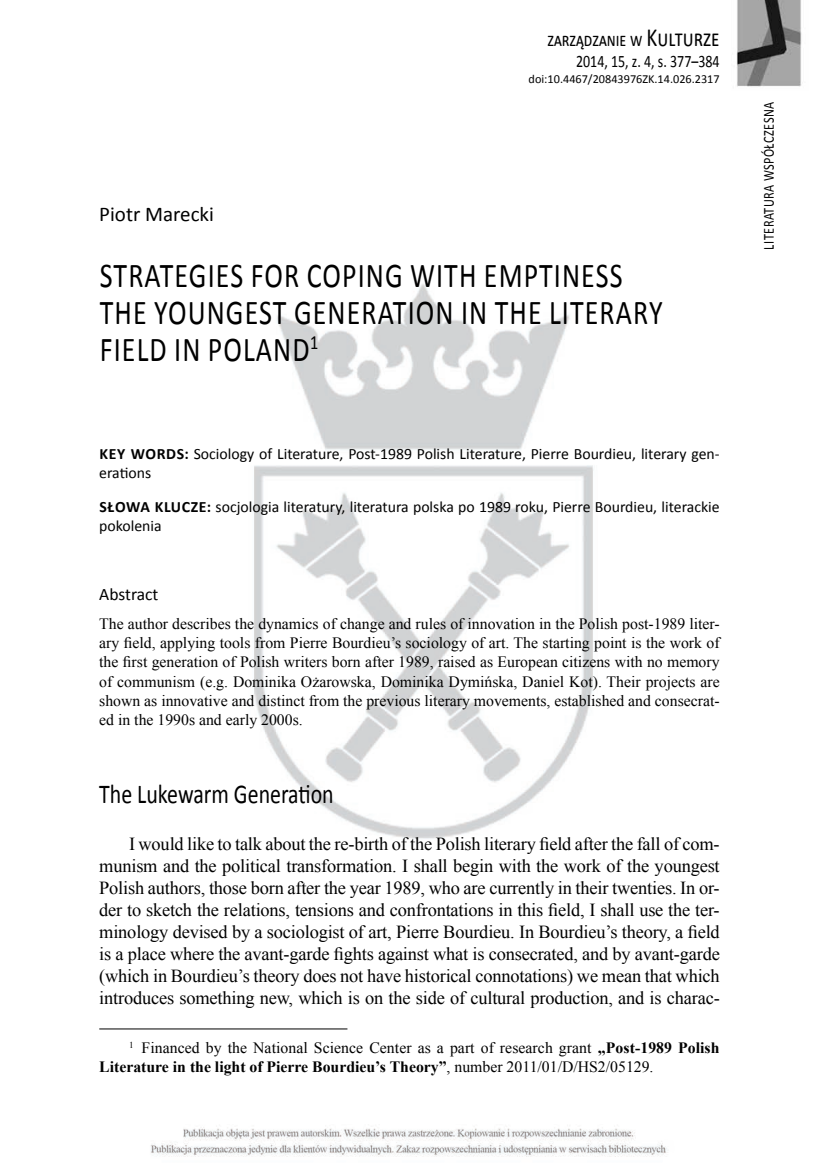
<style>
.page{position:relative;width:819px;height:1166px;background:#fff}
.page>*{position:absolute;margin:0;border:0;box-sizing:border-box;transform-origin:0 0}
.t1{font:35px/36.8px "Calibri";letter-spacing:.04em;color:#000;scale:.8 1}
.t2{font:27.3px "Calibri";color:#000;scale:.8 1}
.t3{font:21px "Calibri";color:#000}
.t4{font:19.6px "Calibri";color:#000;scale:.8 1}
.t5{font:18.38px/22.1px "Times New Roman";letter-spacing:-.01em;color:#000;text-align:justify}
.t6{font:17.5px "Calibri";color:#000;scale:.8 1}
.t7{font:17.5px "Calibri";color:#000}
.t8{font:15.75px/19.2px "Times New Roman";letter-spacing:.005em;color:#000;text-align:justify}
.t9{font:15.75px/18.9px "Calibri";color:#000}
.t10{font:15.4px "Calibri";letter-spacing:.04em;color:#000;scale:.8 1}
.t11{font:12.25px "Calibri";color:#000}
.s1{font-size:26.25px}
.s2{font-size:24.15px}
.s3{font-weight:700}
</style>
<div class="page">
<img style="left:99px;top:284px;width:568px;height:873px">
<img style="left:736px;top:0;width:66px;height:87px">
<hr style="left:99px;top:1028px;width:248px;height:1px;background:#000">
<p class="t3" style="left:99px;top:201px;width:116px">Piotr Marecki</p>
<p class="t4" style="left:547px;top:27px;width:217px">zarządzanie w <span class="s1">K</span><span class="s2">ulturze</span></p>
<p class="t6" style="left:576px;top:50px;width:181px">2014, 15, z. 4, s. 377–384</p>
<p class="t11" style="left:528px;top:71px;width:193px">doi:10.4467/20843976ZK.14.026.2317</p>
<h1 class="t1" style="left:100px;top:257px;width:705px">Strategies for coping with emptiness the youngest generation in the literary field in Poland<sup>1</sup></h1>
<p class="t9" style="left:99px;top:444px;width:622px"><span class="s3">KEY WORDS:</span> Sociology of Literature, Post-1989 Polish Literature, Pierre Bourdieu, literary gen&shy;erations</p>
<p class="t9" style="left:99px;top:497px;width:622px"><span class="s3">SŁOWA KLUCZE:</span> socjologia literatury, literatura polska po 1989 roku, Pierre Bourdieu, literackie pokolenia</p>
<p class="t7" style="left:99px;top:583px;width:61px">Abstract</p>
<p class="t8" style="left:99px;top:614px;width:622px">The author describes the dynamics of change and rules of innovation in the Polish post-1989 liter&shy;ary field, applying tools from Pierre Bourdieu’s sociology of art. The starting point is the work of the first generation of Polish writers born after 1989, raised as European citizens with no memory of communism (e.g. Dominika Ożarowska, Dominika Dymińska, Daniel Kot). Their projects are shown as innovative and distinct from the previous literary movements, established and consecrat&shy;ed in the 1990s and early 2000s.</p>
<h2 class="t2" style="left:99px;top:776px;width:294px">The Lukewarm Generation</h2>
<p class="t5" style="left:99px;top:832px;width:622px;text-indent:30px">I would like to talk about the re-birth of the Polish literary field after the fall of com&shy;munism and the political transformation. I shall begin with the work of the youngest Polish authors, those born after the year 1989, who are currently in their twenties. In or&shy;der to sketch the relations, tensions and confrontations in this field, I shall use the ter&shy;minology devised by a sociologist of art, Pierre Bourdieu. In Bourdieu’s theory, a field is a place where the avant-garde fights against what is consecrated, and by avant-garde (which in Bourdieu’s theory does not have historical connotations) we mean that which introduces something new, which is on the side of cultural production, and is charac-</p>
<p class="t8" style="left:99px;top:1038px;width:621px;text-indent:30px"><sup>1</sup> Financed by the National Science Center as a part of research grant <span class="s3">„Post-1989 Polish<br>Literature in the light of Pierre Bourdieu’s Theory”</span>, number 2011/01/D/HS2/05129.</p>
<p class="t10" style="left:759px;top:249px;width:186px;rotate:-90deg">literatura współczesna</p>
</div>
